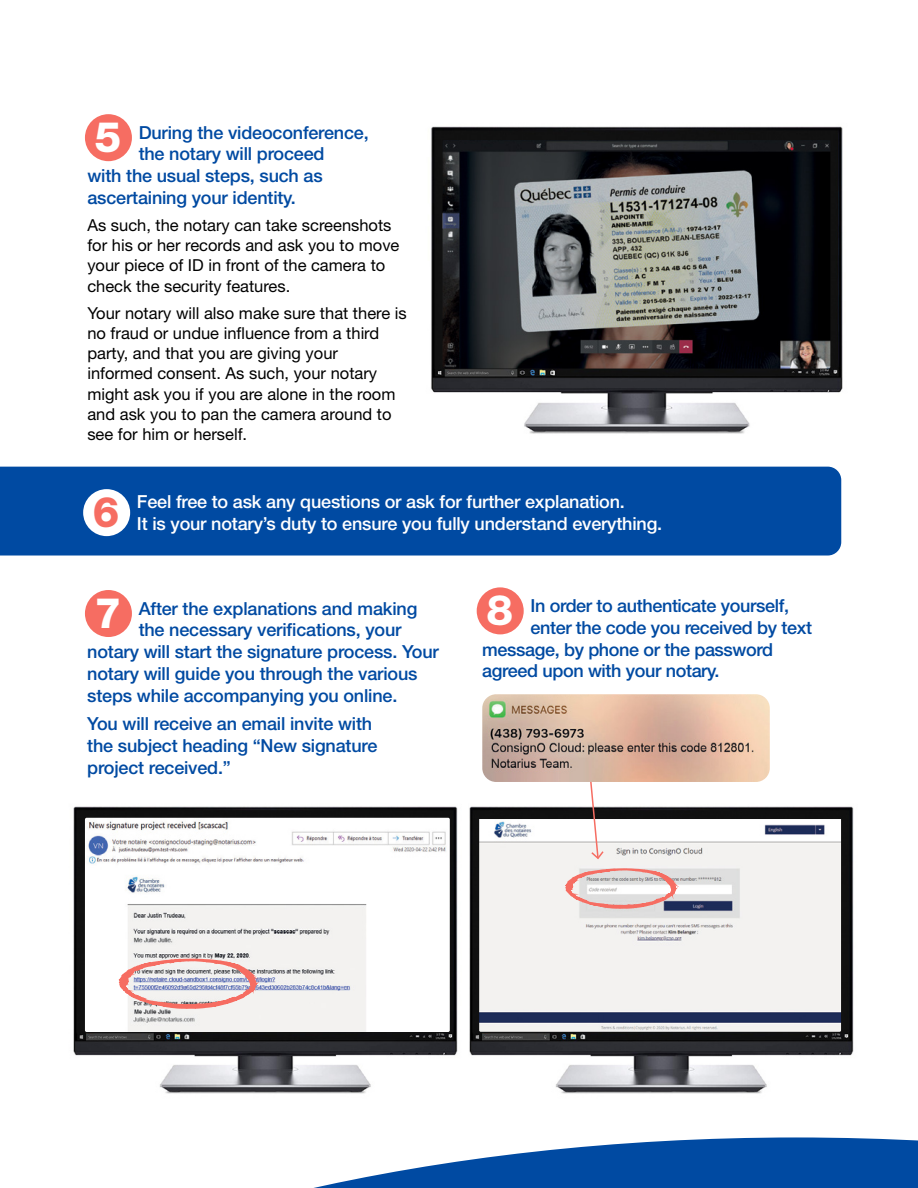
<style>
.page{position:relative;width:918px;height:1188px;background:#fff}
.page>*{position:absolute;margin:0;border:0;box-sizing:border-box;transform-origin:0 0}
.t1{font:800 42.15px "Helvetica Neue LT Std";color:#fff}
.t2{font:800 42.15px "Helvetica Neue LT Std";color:#f66d62}
.t3{font:500 18px/21.8px "Helvetica Neue LT Std";letter-spacing:-.01em;color:#004aa2}
.t4{font:500 18px "Helvetica Neue LT Std";letter-spacing:-.01em;color:#fff}
.t5{font:16.5px/20.2px "Helvetica Neue LT Std";color:#000}
</style>
<div class="page">
<img style="left:431px;top:126px;width:412px;height:308px">
<img style="left:443px;top:140px;width:387px;height:229px">
<img style="left:469px;top:806px;width:385px;height:288px">
<img style="left:479px;top:819px;width:362px;height:213px">
<svg style="left:565px;top:868px;width:112px;height:42px"></svg>
<img style="left:73px;top:806px;width:385px;height:288px">
<img style="left:85px;top:818px;width:365px;height:214px">
<svg style="left:118px;top:958px;width:140px;height:52px"></svg>
<svg style="left:314px;top:1137px;width:604px;height:51px"></svg>
<svg style="left:585px;top:782px;width:20px;height:78px"></svg>
<div style="left:85px;top:114px;width:47px;height:47px;background:#f66d62;border-radius:50%"></div>
<div style="left:85px;top:590px;width:47px;height:47px;background:#f66d62;border-radius:50%"></div>
<img style="left:482px;top:694px;width:288px;height:88px">
<div style="left:477px;top:587px;width:47px;height:47px;background:#f66d62;border-radius:50%"></div>
<div style="left:0;top:467px;width:841px;height:89px;background:#004aa2"></div>
<div style="left:83px;top:489px;width:47px;height:47px;background:#fff;border-radius:50%"></div>
<h1 class="t1" style="left:95px;top:112px;width:28px">5</h1>
<p class="t3" style="left:139px;top:121px;width:232px">During the videoconference,</p>
<p class="t3" style="left:139px;top:143px;width:187px">the notary will proceed</p>
<p class="t3" style="left:87px;top:165px;width:237px">with the usual steps, such as</p>
<p class="t3" style="left:87px;top:186px;width:210px">ascertaining your identity.</p>
<p class="t5" style="left:87px;top:215px;width:314px">As such, the notary can take screenshots for his or her records and ask you to move your piece of ID in front of the camera to check the security features.</p>
<p class="t5" style="left:87px;top:302px;width:321px">Your notary will also make sure that there is no fraud or undue influence from a third party, and that you are giving your informed consent. As such, your notary might ask you if you are alone in the room and ask you to pan the camera around to see for him or herself.</p>
<h1 class="t2" style="left:93px;top:487px;width:28px">6</h1>
<p class="t4" style="left:137px;top:491px;width:489px">Feel free to ask any questions or ask for further explanation.</p>
<p class="t4" style="left:137px;top:513px;width:527px">It is your notary’s duty to ensure you fully understand everything.</p>
<h1 class="t1" style="left:487px;top:585px;width:28px">8</h1>
<h1 class="t1" style="left:95px;top:588px;width:28px">7</h1>
<p class="t3" style="left:530px;top:595px;width:260px">In order to authenticate yourself,</p>
<p class="t3" style="left:139px;top:597px;width:280px">After the explanations and making</p>
<p class="t3" style="left:139px;top:619px;width:264px">the necessary verifications, your</p>
<p class="t3" style="left:87px;top:641px;width:353px">notary will start the signature process. Your</p>
<p class="t3" style="left:87px;top:662px;width:332px">notary will guide you through the various</p>
<p class="t3" style="left:87px;top:684px;width:312px">steps while accompanying you online.</p>
<p class="t3" style="left:87px;top:713px;width:292px">You will receive an email invite with the subject heading “New signature project received.”</p>
<p class="t3" style="left:530px;top:616px;width:283px">enter the code you received by text</p>
<p class="t3" style="left:482px;top:638px;width:292px">message, by phone or the password</p>
<p class="t3" style="left:482px;top:660px;width:239px">agreed upon with your notary.</p>
</div>
